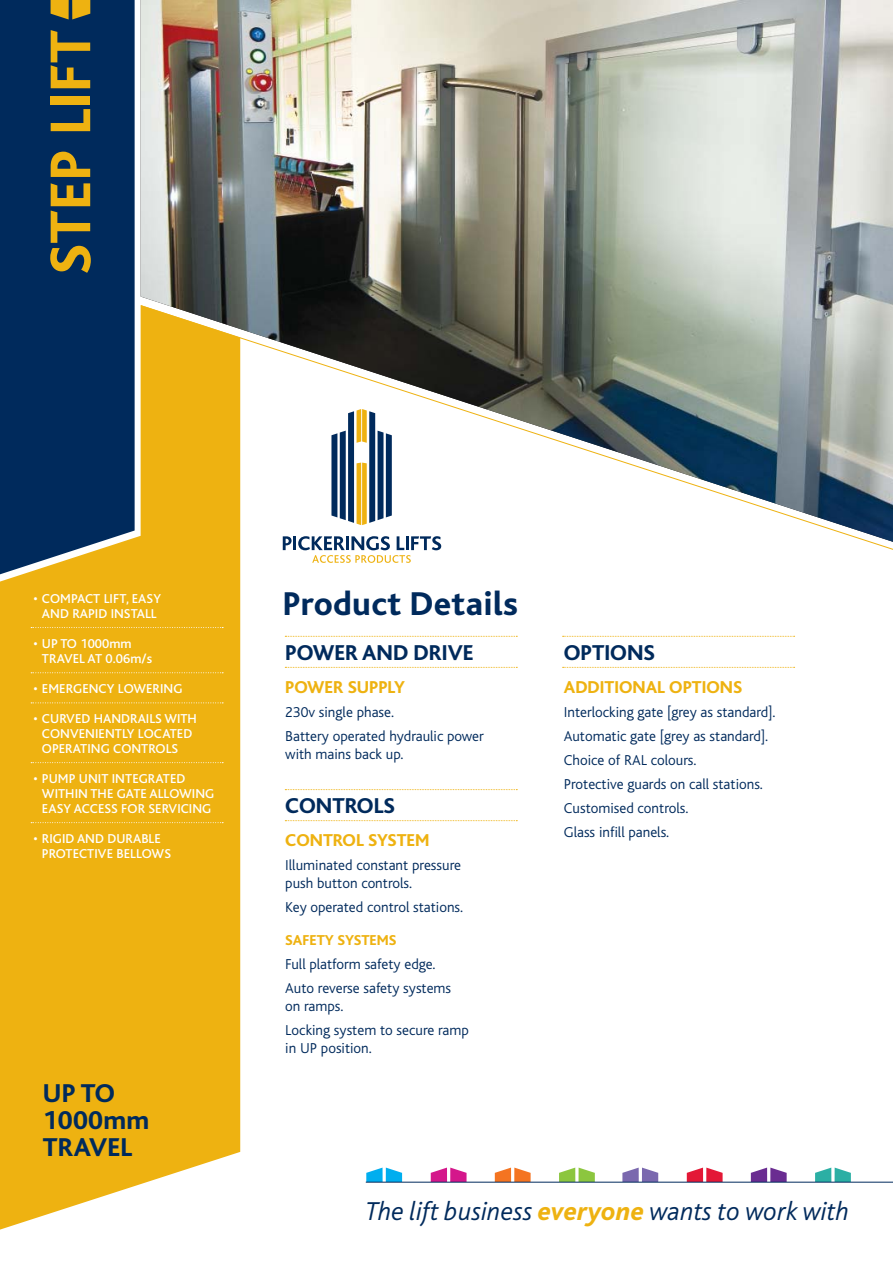
<style>
.page{position:relative;width:893px;height:1263px;background:#fff}
.page>*{position:absolute;margin:0;border:0;box-sizing:border-box;transform-origin:0 0}
.t1{font:800 60px "Bliss";letter-spacing:.01em;color:#eeb211}
.t2{font:800 34.5px "Bliss";letter-spacing:.01em;color:#002a5c}
.t3{font:italic 300 27px "Bliss";letter-spacing:.005em;color:#002a5c}
.t4{font:800 27px/27px "Bliss";letter-spacing:.01em;color:#002a5c}
.t5{font:800 22.5px "Bliss";color:#002a5c}
.t6{font:800 18px "Bliss";color:#eeb211}
.t7{font:300 15px/24px "Bliss";color:#002a5c}
.t8{font:800 15px "Bliss";color:#eeb211}
.t9{font:500 13.5px/15px "Bliss";letter-spacing:.005em;color:#fff}
.s1{font-weight:800;color:#eeb211}
</style>
<div class="page">
<img style="left:141px;top:0;width:752px;height:305px">
<div style="left:0;top:536px;width:240px;height:694px;background:#eeb211"></div>
<svg style="left:31px;top:672px;width:192px;height:1px"></svg>
<svg style="left:31px;top:703px;width:192px;height:1px"></svg>
<svg style="left:31px;top:762px;width:192px;height:1px"></svg>
<svg style="left:31px;top:822px;width:192px;height:1px"></svg>
<svg style="left:31px;top:627px;width:192px;height:1px"></svg>
<div style="left:0;top:0;width:135px;height:578px;background:#002a5c"></div>
<svg style="left:51px;top:0;width:39px;height:19px"></svg>
<svg style="left:366px;top:1168px;width:36px;height:14px"></svg>
<svg style="left:431px;top:1168px;width:35px;height:14px"></svg>
<svg style="left:559px;top:1168px;width:36px;height:14px"></svg>
<svg style="left:495px;top:1168px;width:36px;height:14px"></svg>
<svg style="left:622px;top:1168px;width:36px;height:14px"></svg>
<svg style="left:687px;top:1168px;width:35px;height:14px"></svg>
<svg style="left:815px;top:1168px;width:36px;height:14px"></svg>
<svg style="left:751px;top:1168px;width:36px;height:14px"></svg>
<hr style="left:366px;top:1182px;width:527px;height:1px;background:#002a5c">
<svg style="left:140px;top:305px;width:753px;height:249px"></svg>
<svg style="left:331px;top:409px;width:61px;height:116px"></svg>
<svg style="left:283px;top:536px;width:9px;height:14px"></svg>
<hr style="left:293px;top:536px;width:3px;height:14px;background:#002a5c">
<svg style="left:298px;top:536px;width:143px;height:27px"></svg>
<svg style="left:563px;top:667px;width:232px;height:1px"></svg>
<svg style="left:563px;top:636px;width:232px;height:1px"></svg>
<svg style="left:285px;top:667px;width:232px;height:1px"></svg>
<svg style="left:285px;top:636px;width:232px;height:1px"></svg>
<svg style="left:285px;top:820px;width:232px;height:1px"></svg>
<svg style="left:285px;top:789px;width:232px;height:1px"></svg>
<h1 class="t1" style="left:48px;top:275px;width:246px;rotate:-90deg">STEP LIFT</h1>
<p class="t9" style="left:33px;top:592px;width:129px;text-align:center">• COMPACT LIFT, EASY<br>AND RAPID INSTALL</p>
<p class="t9" style="left:42px;top:637px;width:112px;text-indent:-9px">• UP TO 1000mm<br>TRAVEL AT 0.06m/s</p>
<p class="t9" style="left:33px;top:682px;width:151px">• EMERGENCY LOWERING</p>
<p class="t9" style="left:42px;top:712px;width:156px;text-indent:-9px">• CURVED HANDRAILS WITH<br>CONVENIENTLY LOCATED<br>OPERATING CONTROLS</p>
<p class="t9" style="left:42px;top:772px;width:174px;text-indent:-9px">• PUMP UNIT INTEGRATED<br>WITHIN THE GATE ALLOWING<br>EASY ACCESS FOR SERVICING</p>
<p class="t9" style="left:42px;top:832px;width:130px;text-indent:-9px">• RIGID AND DURABLE<br>PROTECTIVE BELLOWS</p>
<h3 class="t4" style="left:43px;top:1083px;width:108px">UP TO<br>1000mm<br>TRAVEL</h3>
<h2 class="t2" style="left:283px;top:591px;width:237px">Product Details</h2>
<h3 class="t5" style="left:285px;top:644px;width:190px">POWER AND DRIVE</h3>
<p class="t6" style="left:285px;top:680px;width:121px">POWER SUPPLY</p>
<p class="t7" style="left:285px;top:700px;width:200px">230v single phase.<br>Battery operated hydraulic power</p>
<p class="t7" style="left:285px;top:742px;width:120px">with mains back up.</p>
<h3 class="t5" style="left:285px;top:797px;width:111px">CONTROLS</h3>
<p class="t6" style="left:285px;top:833px;width:146px">CONTROL SYSTEM</p>
<p class="t7" style="left:285px;top:856px;width:177px;line-height:18px">Illuminated constant pressure push button controls.</p>
<p class="t7" style="left:285px;top:895px;width:179px">Key operated control stations.</p>
<p class="t8" style="left:285px;top:934px;width:113px">SAFETY SYSTEMS</p>
<p class="t7" style="left:285px;top:952px;width:167px">Full platform safety edge.<br>Auto reverse safety systems</p>
<p class="t7" style="left:285px;top:994px;width:185px">on ramps.<br>Locking system to secure ramp</p>
<p class="t7" style="left:285px;top:1036px;width:88px">in UP position.</p>
<h3 class="t5" style="left:564px;top:644px;width:93px">OPTIONS</h3>
<p class="t6" style="left:564px;top:680px;width:180px">ADDITIONAL OPTIONS</p>
<p class="t7" style="left:564px;top:700px;width:213px">Interlocking gate [grey as standard].<br>Automatic gate [grey as standard].<br>Choice of RAL colours.<br>Protective guards on call stations.<br>Customised controls.<br>Glass infill panels.</p>
<h3 class="t3" style="left:366px;top:1201px;width:484px">The lift business <span class="s1">everyone</span> wants to work with</h3>
</div>
